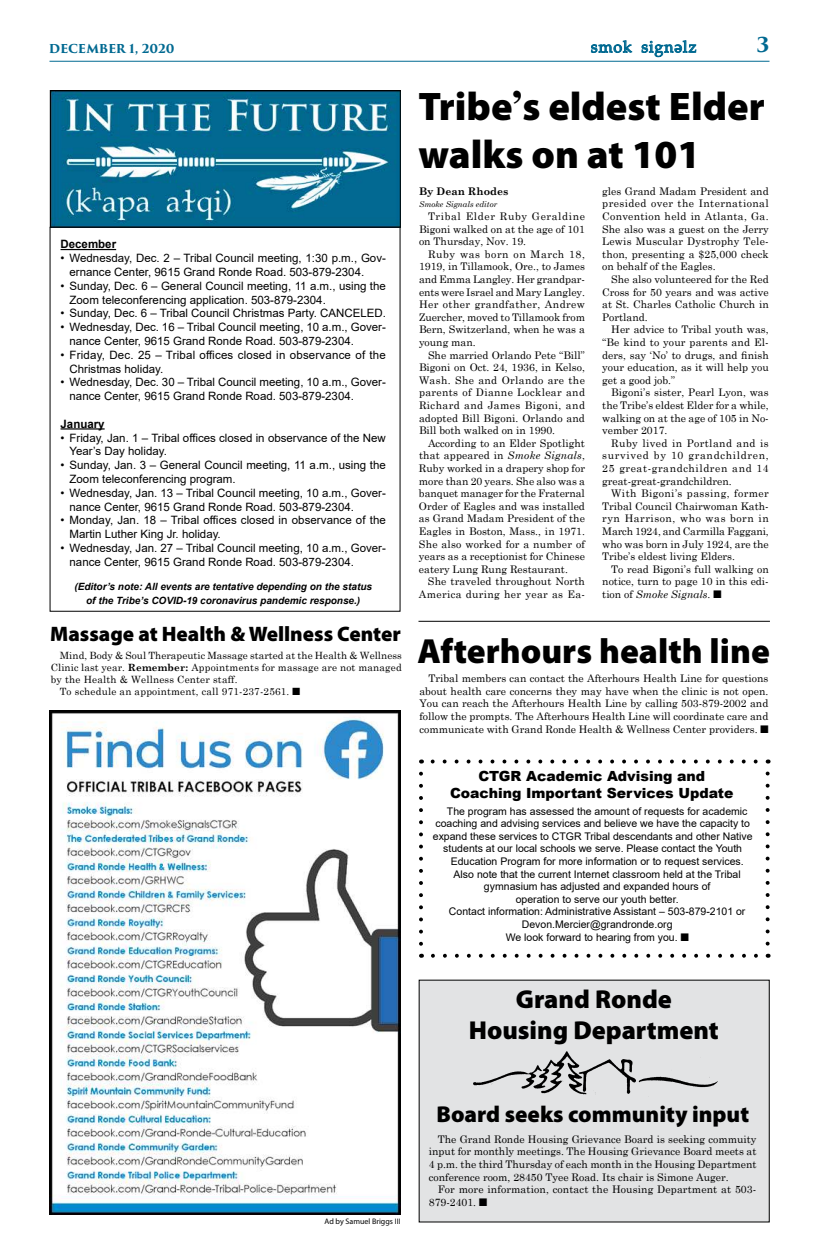
<style>
.page{position:relative;width:819px;height:1260px;background:#fff}
.page>*{position:absolute;margin:0;border:0;box-sizing:border-box;transform-origin:0 0}
.t1{font:900 40px/48px "Myriad Pro";color:#000}
.t2{font:900 35px "Myriad Pro";color:#000}
.t3{font:900 26px/31.2px "Myriad Pro";color:#000;text-align:center}
.t4{font:900 23px "Myriad Pro";color:#000}
.t5{font:900 21px "Myriad Pro";color:#000}
.t6{font:700 20px "Trajan Pro 3";color:#006991}
.t7{font:16px "Chinuk Wawa Normal";letter-spacing:.05em;color:#006991}
.t8{font:900 14px/16.8px "Arial";color:#000;text-align:center}
.t9{font:700 12px "Trajan Pro 3";letter-spacing:-.015em;color:#006991}
.t10{font:11.5px/13.8px "Arial";color:#000}
.t11{font:700 11.5px "Arial";color:#000}
.t12{font:10.5px/12.6px "Century Schoolbook";color:#000;text-align:justify}
.t13{font:10.5px "Arial";color:#000}
.t14{font:700 10.5px "Century Schoolbook";color:#000}
.t15{font:10px "Century Schoolbook";letter-spacing:.02em;color:#000}
.t16{font:italic 700 10px/14px "Arial";color:#000;text-align:center}
.t17{font:8px "Myriad Pro";color:#000}
.t18{font:italic 8px "Century Schoolbook";color:#000}
.s1{font-weight:700}
.s2{font-family:"Century Schoolbook";font-weight:700}
.s3{font-style:italic}
</style>
<div class="page">
<hr style="left:50px;top:61px;width:720px;height:1px;background:#006991">
<svg style="left:591px;top:40px;width:41px;height:13px"></svg>
<svg style="left:641px;top:40px;width:56px;height:17px"></svg>
<hr style="left:61px;top:249px;width:55px;height:1px;background:#000">
<hr style="left:61px;top:428px;width:44px;height:2px;background:#000">
<img style="left:52px;top:92px;width:347px;height:133px">
<div style="left:50px;top:90px;width:351px;height:137px;border:1px solid #000"></div>
<img style="left:49px;top:711px;width:351px;height:504px">
<div style="left:419px;top:980px;width:350px;height:242px;background:#e2e3e4"></div>
<img style="left:474px;top:1052px;width:243px;height:43px">
<svg style="left:433px;top:954px;width:325px;height:4px"></svg>
<svg style="left:419px;top:774px;width:4px;height:184px"></svg>
<svg style="left:766px;top:760px;width:4px;height:184px"></svg>
<svg style="left:421px;top:760px;width:335px;height:4px"></svg>
<hr style="left:419px;top:621px;width:351px;height:1px;background:#000">
<p class="t9" style="left:49px;top:43px;width:127px">DECEMBER 1, 2020</p>
<h3 class="t7" style="left:591px;top:38px;width:107px">sNok signflz</h3>
<h3 class="t6" style="left:756px;top:37px;width:15px">3</h3>
<p class="t11" style="left:61px;top:240px;width:57px">December</p>
<p class="t10" style="left:70px;top:251px;width:318px;text-indent:-9px">• Wednesday, Dec. 2 – Tribal Council meeting, 1:30 p.m., Gov&shy;ernance Center, 9615 Grand Ronde Road. 503-879-2304.</p>
<p class="t10" style="left:70px;top:280px;width:318px;text-indent:-9px">• Sunday, Dec. 6 – General Council meeting, 11 a.m., using the<br>Zoom teleconferencing application. 503-879-2304.</p>
<p class="t10" style="left:61px;top:306px;width:327px">• Sunday, Dec. 6 – Tribal Council Christmas Party. CANCELED.</p>
<p class="t10" style="left:70px;top:320px;width:318px;text-indent:-9px">• Wednesday, Dec. 16 – Tribal Council meeting, 10 a.m., Gover&shy;nance Center, 9615 Grand Ronde Road. 503-879-2304.</p>
<p class="t10" style="left:70px;top:348px;width:318px;text-indent:-9px">• Friday, Dec. 25 – Tribal offices closed in observance of the<br>Christmas holiday.</p>
<p class="t10" style="left:70px;top:375px;width:318px;text-indent:-9px">• Wednesday, Dec. 30 – Tribal Council meeting, 10 a.m., Gover&shy;nance Center, 9615 Grand Ronde Road. 503-879-2304.</p>
<p class="t11" style="left:61px;top:420px;width:46px">January</p>
<p class="t10" style="left:70px;top:431px;width:318px;text-indent:-9px">• Friday, Jan. 1 – Tribal offices closed in observance of the New<br>Year’s Day holiday.</p>
<p class="t10" style="left:70px;top:459px;width:318px;text-indent:-9px">• Sunday, Jan. 3 – General Council meeting, 11 a.m., using the<br>Zoom teleconferencing program.</p>
<p class="t10" style="left:70px;top:486px;width:318px;text-indent:-9px">• Wednesday, Jan. 13 – Tribal Council meeting, 10 a.m., Gover&shy;nance Center, 9615 Grand Ronde Road. 503-879-2304.</p>
<p class="t10" style="left:70px;top:513px;width:318px;text-indent:-9px">• Monday, Jan. 18 – Tribal offices closed in observance of the<br>Martin Luther King Jr. holiday.</p>
<p class="t10" style="left:70px;top:541px;width:318px;text-indent:-9px">• Wednesday, Jan. 27 – Tribal Council meeting, 10 a.m., Gover&shy;nance Center, 9615 Grand Ronde Road. 503-879-2304.</p>
<p class="t16" style="left:74px;top:580px;width:299px">(Editor’s note: All events are tentative depending on the status of the Tribe’s COVID-19 coronavirus pandemic response.)</p>
<h3 class="t5" style="left:50px;top:626px;width:352px">Massage at Health &amp; Wellness Center</h3>
<p class="t15" style="left:60px;top:647px;width:343px">Mind, Body &amp; Soul Therapeutic Massage started at the Health &amp; Wellness</p>
<p class="t15" style="left:51px;top:659px;width:352px">Clinic last year. <span class="s1">Remember:</span> Appointments for massage are not managed</p>
<p class="t15" style="left:51px;top:671px;width:188px">by the Health &amp; Wellness Center staff.</p>
<p class="t15" style="left:60px;top:683px;width:231px">To schedule an appointment, call 971-237-2561.</p>
<h1 class="t1" style="left:418px;top:86px;width:348px">Tribe<span class="s2">’</span>s eldest Elder walks on at 101</h1>
<p class="t12" style="left:602px;top:184px;width:168px">gles Grand Madam President and presided over the International Convention held in Atlanta, Ga.<br>She also was a guest on the Jerry Lewis Muscular Dystrophy Tele&shy;thon, presenting a $25,000 check on behalf of the Eagles.</p>
<p class="t12" style="left:602px;top:272px;width:168px;text-indent:9px">She also volunteered for the Red Cross for 50 years and was active at St. Charles Catholic Church in Portland.</p>
<p class="t12" style="left:602px;top:322px;width:168px;text-indent:9px">Her advice to Tribal youth was, “Be kind to your parents and El&shy;ders, say ‘No’ to drugs, and finish your education, as it will help you get a good job.”</p>
<p class="t12" style="left:602px;top:385px;width:168px;text-indent:9px">Bigoni’s sister, Pearl Lyon, was the Tribe’s eldest Elder for a while, walking on at the age of 105 in No&shy;vember 2017.</p>
<p class="t12" style="left:602px;top:436px;width:168px;text-indent:9px">Ruby lived in Portland and is survived by 10 grandchildren, 25 great-grandchildren and 14 great-great-grandchildren.</p>
<p class="t12" style="left:602px;top:486px;width:168px;text-indent:9px">With Bigoni’s passing, former Tribal Council Chairwoman Kath&shy;ryn Harrison, who was born in March 1924, and Carmilla Faggani, who was born in July 1924, are the Tribe’s eldest living Elders.</p>
<p class="t12" style="left:602px;top:562px;width:168px;text-indent:9px">To read Bigoni’s full walking on notice, turn to page 10 in this edi&shy;tion of <span class="s3">Smoke Signals</span>.</p>
<p class="t14" style="left:419px;top:187px;width:91px">By Dean Rhodes</p>
<p class="t18" style="left:419px;top:201px;width:80px">Smoke Signals editor</p>
<p class="t12" style="left:419px;top:209px;width:167px;text-indent:9px">Tribal Elder Ruby Geraldine Bigoni walked on at the age of 101 on Thursday, Nov. 19.</p>
<p class="t12" style="left:419px;top:247px;width:168px;text-indent:9px">Ruby was born on March 18, 1919, in Tillamook, Ore., to James and Emma Langley. Her grandpar&shy;ents were Israel and Mary Langley.<br>Her other grandfather, Andrew Zuercher, moved to Tillamook from Bern, Switzerland, when he was a young man.</p>
<p class="t12" style="left:419px;top:348px;width:168px;text-indent:9px">She married Orlando Pete “Bill” Bigoni on Oct. 24, 1936, in Kelso, Wash. She and Orlando are the parents of Dianne Locklear and Richard and James Bigoni, and adopted Bill Bigoni. Orlando and Bill both walked on in 1990.</p>
<p class="t12" style="left:419px;top:436px;width:168px;text-indent:9px">According to an Elder Spotlight that appeared in <span class="s3">Smoke Signals</span>, Ruby worked in a drapery shop for more than 20 years. She also was a banquet manager for the Fraternal Order of Eagles and was installed as Grand Madam President of the Eagles in Boston, Mass., in 1971.<br>She also worked for a number of years as a receptionist for Chinese eatery Lung Rung Restaurant.</p>
<p class="t12" style="left:419px;top:574px;width:168px;text-align:right">She traveled throughout North<br>America during her year as Ea-</p>
<h2 class="t2" style="left:417px;top:638px;width:354px">Afterhours health line</h2>
<p class="t12" style="left:419px;top:671px;width:350px;text-indent:9px">Tribal members can contact the Afterhours Health Line for questions about health care concerns they may have when the clinic is not open.<br>You can reach the Afterhours Health Line by calling 503-879-2002 and follow the prompts. The Afterhours Health Line will coordinate care and communicate with Grand Ronde Health &amp; Wellness Center providers.</p>
<h3 class="t8" style="left:450px;top:769px;width:285px">CTGR Academic Advising and<br>Coaching Important Services Update</h3>
<p class="t13" style="left:447px;top:807px;width:302px">The program has assessed the amount of requests for academic</p>
<p class="t13" style="left:435px;top:816px;width:316px">coaching and advising services and believe we have the capacity to</p>
<p class="t13" style="left:433px;top:829px;width:321px">expand these services to CTGR Tribal descendants and other Native</p>
<p class="t13" style="left:443px;top:845px;width:300px">students at our local schools we serve. Please contact the Youth</p>
<p class="t13" style="left:451px;top:857px;width:294px">Education Program for more information or to request services.</p>
<p class="t13" style="left:454px;top:867px;width:289px">Also note that the current Internet classroom held at the Tribal</p>
<p class="t13" style="left:484px;top:882px;width:228px">gymnasium has adjusted and expanded hours of</p>
<p class="t13" style="left:516px;top:892px;width:164px">operation to serve our youth better.</p>
<p class="t13" style="left:449px;top:908px;width:298px">Contact information: Administrative Assistant – 503-879-2101 or</p>
<p class="t13" style="left:522px;top:920px;width:152px">Devon.Mercier@grandronde.org</p>
<p class="t13" style="left:506px;top:933px;width:173px">We look forward to hearing from you.</p>
<h3 class="t3" style="left:469px;top:986px;width:252px">Grand Ronde<br>Housing Department</h3>
<p class="t17" style="left:325px;top:1218px;width:77px">Ad by Samuel Briggs III</p>
<h3 class="t4" style="left:436px;top:1105px;width:314px">Board seeks community input</h3>
<p class="t12" style="left:429px;top:1132px;width:329px;text-indent:9px">The Grand Ronde Housing Grievance Board is seeking commuity input for monthly meetings. The Housing Grievance Board meets at 4 p.m. the third Thursday of each month in the Housing Department conference room, 28450 Tyee Road. Its chair is Simone Auger.</p>
<p class="t12" style="left:429px;top:1182px;width:329px;text-indent:9px">For more information, contact the Housing Department at 503-<br>879-2401.</p>
</div>
